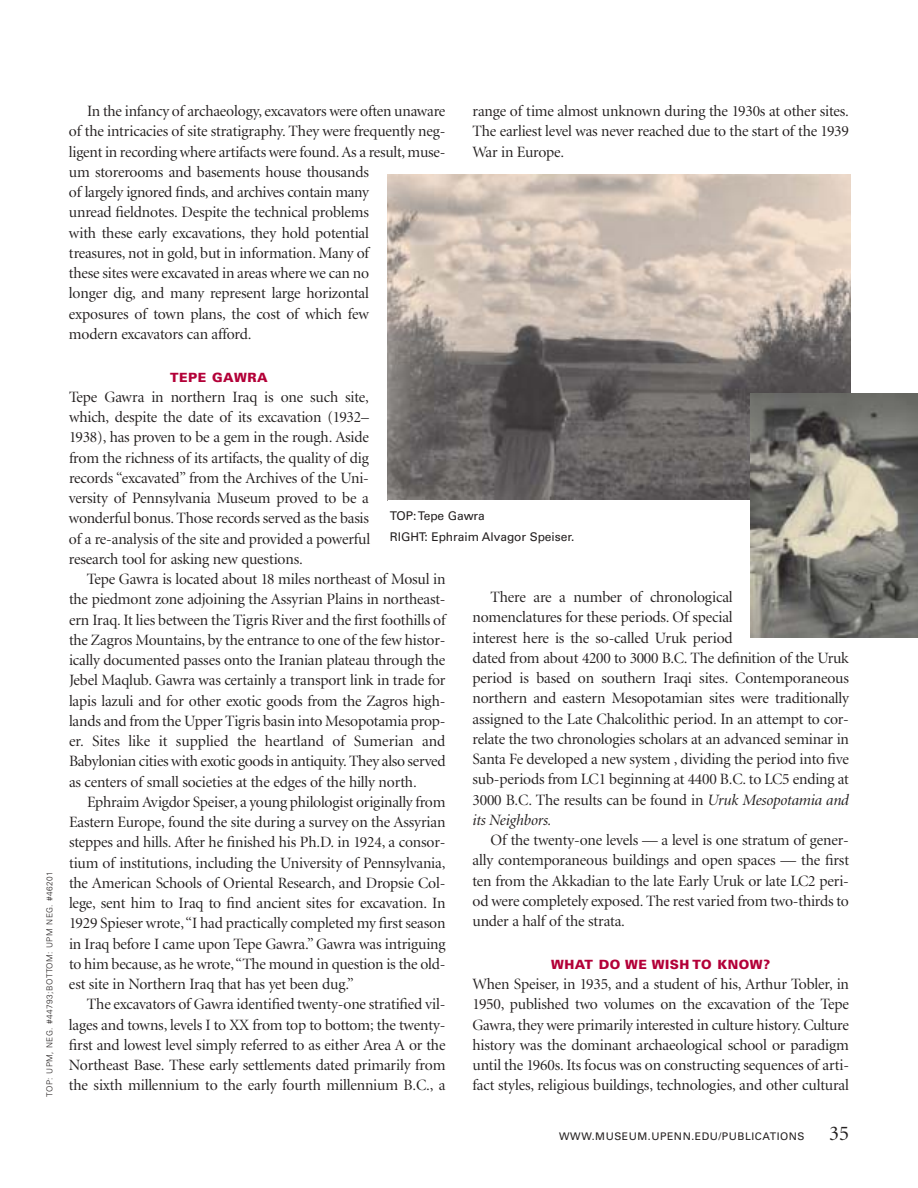
<style>
.page{position:relative;width:918px;height:1188px;background:#fff}
.page>*{position:absolute;margin:0;border:0;box-sizing:border-box;transform-origin:0 0}
.t1{font:15.75px/20.2px "Minion Display";letter-spacing:-.01em;color:#231f1f;text-align:justify}
.t2{font:900 12.75px "Univers";letter-spacing:.04em;color:#b30038}
.t3{font:12px/21.3px "Univers";letter-spacing:-.005em;color:#231f1f}
.t4{font:10.5px "Univers";letter-spacing:.05em;color:#231f1f}
.t5{font:300 8.25px "Univers";letter-spacing:.055em;color:#231f1f}
.s1{font-style:italic}
.s2{font-family:"Minion Display";font-size:21px}
</style>
<div class="page">
<img style="left:387px;top:174px;width:463px;height:326px">
<img style="left:751px;top:393px;width:167px;height:244px">
<p class="t5" style="left:46px;top:1096px;width:226px;rotate:-90deg">TOP: UPM, NEG. #44793;BOTTOM: UPM NEG. #46201</p>
<p class="t1" style="left:472px;top:102px;width:378px">range of time almost unknown during the 1930s at other sites.<br>The earliest level was never reached due to the start of the 1939<br>War in Europe.</p>
<p class="t1" style="left:69px;top:102px;width:378px;text-align:left;text-indent:18px">In the infancy of archaeology, excavators were often unaware of the intricacies of site stratigraphy. They were frequently neg&shy;ligent in recording where artifacts were found. As a result, muse&shy;um storerooms and basements house thousands<br>of largely ignored finds, and archives contain many<br>unread fieldnotes. Despite the technical problems<br>with these early excavations, they hold potential<br>treasures, not in gold, but in information. Many of<br>these sites were excavated in areas where we can no<br>longer dig, and many represent large horizontal<br>exposures of town plans, the cost of which few<br>modern excavators can afford.</p>
<p class="t2" style="left:170px;top:372px;width:99px">TEPE GAWRA</p>
<p class="t1" style="left:69px;top:388px;width:303px">Tepe Gawra in northern Iraq is one such site, which, despite the date of its excavation (1932– 1938), has proven to be a gem in the rough. Aside from the richness of its artifacts, the quality of dig records “excavated” from the Archives of the Uni&shy;versity of Pennsylvania Museum proved to be a wonderful bonus. Those records served as the basis of a re-analysis of the site and provided a powerful research tool for asking new questions.</p>
<p class="t1" style="left:69px;top:570px;width:378px;text-indent:18px">Tepe Gawra is located about 18 miles northeast of Mosul in the piedmont zone adjoining the Assyrian Plains in northeast&shy;ern Iraq. It lies between the Tigris River and the first foothills of the Zagros Mountains, by the entrance to one of the few histor&shy;ically documented passes onto the Iranian plateau through the Jebel Maqlub. Gawra was certainly a transport link in trade for lapis lazuli and for other exotic goods from the Zagros high&shy;lands and from the Upper Tigris basin into Mesopotamia prop&shy;er. Sites like it supplied the heartland of Sumerian and Babylonian cities with exotic goods in antiquity. They also served as centers of small societies at the edges of the hilly north.</p>
<p class="t1" style="left:69px;top:793px;width:378px;text-indent:18px">Ephraim Avigdor Speiser, a young philologist originally from Eastern Europe, found the site during a survey on the Assyrian steppes and hills. After he finished his Ph.D. in 1924, a consor&shy;tium of institutions, including the University of Pennsylvania, the American Schools of Oriental Research, and Dropsie Col&shy;lege, sent him to Iraq to find ancient sites for excavation. In 1929 Spieser wrote,“I had practically completed my first season in Iraq before I came upon Tepe Gawra.” Gawra was intriguing to him because, as he wrote,“The mound in question is the old&shy;est site in Northern Iraq that has yet been dug.”</p>
<p class="t1" style="left:69px;top:996px;width:378px;text-indent:18px">The excavators of Gawra identified twenty-one stratified vil&shy;lages and towns, levels I to XX from top to bottom; the twenty&shy;first and lowest level simply referred to as either Area A or the Northeast Base. These early settlements dated primarily from the sixth millennium to the early fourth millennium B.C., a</p>
<p class="t3" style="left:390px;top:506px;width:186px">TOP: Tepe Gawra<br>RIGHT: Ephraim Alvagor Speiser.</p>
<p class="t1" style="left:472px;top:588px;width:378px;text-align:left;text-indent:18px">There are a number of chronological<br>nomenclatures for these periods. Of special<br>interest here is the so-called Uruk period<br>dated from about 4200 to 3000 B.C. The definition of the Uruk period is based on southern Iraqi sites. Contemporaneous northern and eastern Mesopotamian sites were traditionally assigned to the Late Chalcolithic period. In an attempt to cor&shy;relate the two chronologies scholars at an advanced seminar in Santa Fe developed a new system , dividing the period into five sub-periods from LC1 beginning at 4400 B.C. to LC5 ending at 3000 B.C. The results can be found in <span class="s1">Uruk Mesopotamia and its Neighbors.</span></p>
<p class="t1" style="left:472px;top:831px;width:378px;text-indent:18px">Of the twenty-one levels — a level is one stratum of gener&shy;ally contemporaneous buildings and open spaces — the first ten from the Akkadian to the late Early Uruk or late LC2 peri&shy;od were completely exposed. The rest varied from two-thirds to under a half of the strata.</p>
<p class="t2" style="left:551px;top:960px;width:220px">WHAT DO WE WISH TO KNOW?</p>
<p class="t1" style="left:472px;top:975px;width:378px">When Speiser, in 1935, and a student of his, Arthur Tobler, in 1950, published two volumes on the excavation of the Tepe Gawra, they were primarily interested in culture history. Culture history was the dominant archaeological school or paradigm until the 1960s. Its focus was on constructing sequences of arti&shy;fact styles, religious buildings, technologies, and other cultural</p>
<p class="t4" style="left:559px;top:1132px;width:291px">WWW.MUSEUM.UPENN.EDU/PUBLICATIONS <span class="s2">35</span></p>
</div>
